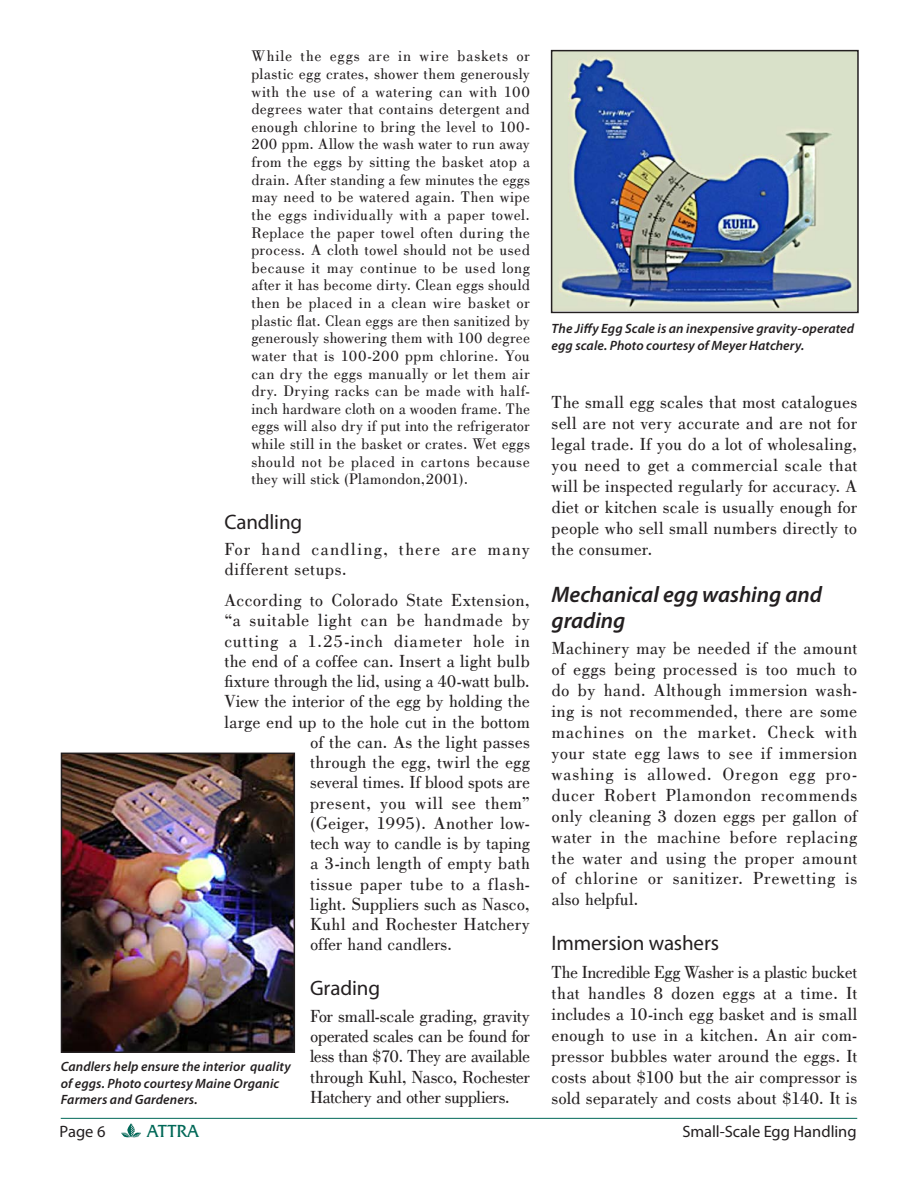
<style>
.page{position:relative;width:918px;height:1188px;background:#fff}
.page>*{position:absolute;margin:0;border:0;box-sizing:border-box;transform-origin:0 0}
.t1{font:italic 600 22.5px/26.2px "Myriad Pro";letter-spacing:-.005em;color:#231f20}
.t2{font:21px "Myriad Pro";letter-spacing:-.005em;color:#231f20}
.t3{font:18px/21px "Bodoni";letter-spacing:.015em;color:#231f20;text-align:justify}
.t4{font:18px "Bodoni";letter-spacing:.035em;color:#231f20}
.t5{font:18px/20.2px "Bodoni";letter-spacing:.06em;color:#231f20}
.t6{font:18px "Bodoni";letter-spacing:.045em;color:#231f20}
.t7{font:18px "Bodoni";letter-spacing:-.005em;color:#231f20}
.t8{font:18px "Friz Quadrata IT Cby BT";letter-spacing:-.01em;color:#006857}
.t9{font:16.5px "Myriad Pro";color:#231f20}
.t10{font:15.75px/17.7px "Bodoni";letter-spacing:.035em;color:#231f20;text-align:justify}
.t11{font:italic 600 13.5px/16.5px "Myriad Pro";letter-spacing:.01em;color:#231f20}
</style>
<div class="page">
<img style="left:64px;top:756px;width:228px;height:294px">
<div style="left:61px;top:753px;width:234px;height:300px;border:2px solid #231f20"></div>
<img style="left:554px;top:53px;width:302px;height:257px">
<div style="left:551px;top:50px;width:308px;height:263px;border:2px solid #231f20"></div>
<hr style="left:61px;top:1118px;width:796px;height:1px;background:#006857">
<svg style="left:121px;top:1123px;width:20px;height:15px"></svg>
<p class="t10" style="left:251px;top:47px;width:280px">While the eggs are in wire baskets or plastic egg crates, shower them generously with the use of a watering can with 100 degrees water that contains detergent and enough chlorine to bring the level to 100- 200 ppm. Allow the wash water to run away from the eggs by sitting the basket atop a drain. After standing a few minutes the eggs may need to be watered again. Then wipe the eggs individually with a paper towel.<br>Replace the paper towel often during the process. A cloth towel should not be used because it may continue to be used long after it has become dirty. Clean eggs should then be placed in a clean wire basket or plastic flat. Clean eggs are then sanitized by generously showering them with 100 degree water that is 100-200 ppm chlorine. You can dry the eggs manually or let them air dry. Drying racks can be made with half&shy;inch hardware cloth on a wooden frame. The eggs will also dry if put into the refrigerator while still in the basket or crates. Wet eggs should not be placed in cartons because they will stick (Plamondon,2001).</p>
<p class="t2" style="left:224px;top:514px;width:79px">Candling</p>
<p class="t5" style="left:224px;top:539px;width:307px">For hand candling, there are many different setups.</p>
<p class="t3" style="left:224px;top:590px;width:307px">According to Colorado State Extension,</p>
<p class="t4" style="left:224px;top:610px;width:307px">“a suitable light can be handmade by</p>
<p class="t6" style="left:224px;top:630px;width:307px">cutting a 1.25-inch diameter hole in</p>
<p class="t3" style="left:224px;top:651px;width:307px">the end of a coffee can. Insert a light bulb</p>
<p class="t3" style="left:224px;top:671px;width:307px">fixture through the lid, using a 40-watt bulb.</p>
<p class="t3" style="left:224px;top:691px;width:307px">View the interior of the egg by holding the</p>
<p class="t3" style="left:224px;top:711px;width:307px">large end up to the hole cut in the bottom</p>
<p class="t3" style="left:310px;top:732px;width:221px">of the can. As the light passes</p>
<p class="t3" style="left:310px;top:752px;width:221px">through the egg, twirl the egg</p>
<p class="t7" style="left:310px;top:772px;width:221px">several times. If blood spots are</p>
<p class="t4" style="left:310px;top:792px;width:221px">present, you will see them”</p>
<p class="t3" style="left:310px;top:813px;width:221px">(Geiger, 1995). Another low-</p>
<p class="t3" style="left:310px;top:833px;width:221px">tech way to candle is by taping</p>
<p class="t3" style="left:310px;top:853px;width:221px">a 3-inch length of empty bath</p>
<p class="t3" style="left:310px;top:873px;width:221px">tissue paper tube to a flash-</p>
<p class="t3" style="left:310px;top:894px;width:221px">light. Suppliers such as Nasco,</p>
<p class="t3" style="left:310px;top:914px;width:221px">Kuhl and Rochester Hatchery</p>
<p class="t3" style="left:310px;top:934px;width:144px">offer hand candlers.</p>
<p class="t2" style="left:310px;top:980px;width:72px">Grading</p>
<p class="t3" style="left:310px;top:1006px;width:221px;line-height:20.4px">For small-scale grading, gravity operated scales can be found for less than $70. They are available through Kuhl, Nasco, Rochester Hatchery and other suppliers.</p>
<p class="t11" style="left:61px;top:1060px;width:232px">Candlers help ensure the interior quality of eggs. Photo courtesy Maine Organic<br>Farmers and Gardeners.</p>
<p class="t11" style="left:552px;top:322px;width:304px">The Jiffy Egg Scale is an inexpensive gravity-operated egg scale. Photo courtesy of Meyer Hatchery.</p>
<p class="t3" style="left:552px;top:392px;width:307px">The small egg scales that most catalogues sell are not very accurate and are not for legal trade. If you do a lot of wholesaling, you need to get a commercial scale that will be inspected regularly for accuracy. A diet or kitchen scale is usually enough for people who sell small numbers directly to the consumer.</p>
<p class="t1" style="left:552px;top:583px;width:272px">Mechanical egg washing and grading</p>
<p class="t3" style="left:552px;top:637px;width:307px">Machinery may be needed if the amount of eggs being processed is too much to do by hand. Although immersion wash&shy;ing is not recommended, there are some machines on the market. Check with your state egg laws to see if immersion washing is allowed. Oregon egg pro&shy;ducer Robert Plamondon recommends only cleaning 3 dozen eggs per gallon of water in the machine before replacing the water and using the proper amount of chlorine or sanitizer. Prewetting is also helpful.</p>
<p class="t2" style="left:552px;top:935px;width:169px">Immersion washers</p>
<p class="t3" style="left:552px;top:962px;width:307px">The Incredible Egg Washer is a plastic bucket that handles 8 dozen eggs at a time. It includes a 10-inch egg basket and is small enough to use in a kitchen. An air com&shy;pressor bubbles water around the eggs. It costs about $100 but the air compressor is sold separately and costs about $140. It is</p>
<p class="t9" style="left:60px;top:1126px;width:47px">Page 6</p>
<p class="t8" style="left:147px;top:1120px;width:53px">ATTRA</p>
<p class="t9" style="left:683px;top:1126px;width:176px">Small-Scale Egg Handling</p>
</div>
